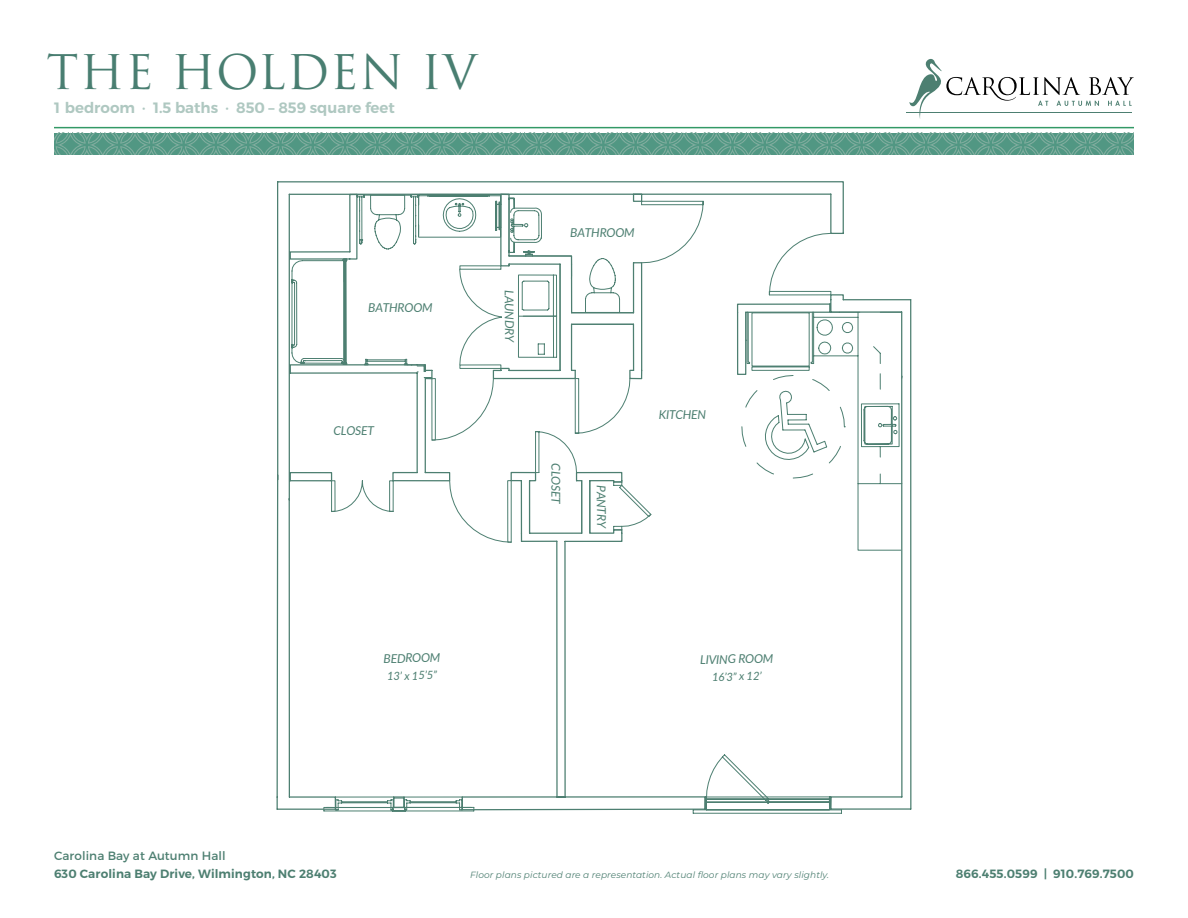
<style>
.page{position:relative;width:1188px;height:918px;background:#fff}
.page>*{position:absolute;margin:0;border:0;box-sizing:border-box;transform-origin:0 0}
.t1{font:46.5px "Trajan Pro";letter-spacing:.025em;color:#497e71}
.t2{font:600 15px "Montserrat";color:#afc8c1}
.t3{font:italic 12.15px "Lato";letter-spacing:-.03em;color:#4d7f71}
.t4{font:600 12px "Montserrat";letter-spacing:.01em;color:#4d7f71}
.t5{font:12px "Montserrat";letter-spacing:.01em;color:#4d7f71}
.t6{font:italic 11.4px "Lato";letter-spacing:-.03em;color:#4d7f71}
.t7{font:italic 9px "Montserrat";letter-spacing:.01em;color:#4d7f71}
</style>
<div class="page">
<hr style="left:54px;top:127px;width:1080px;height:1px;background:#396">
<svg style="left:909px;top:59px;width:225px;height:60px"></svg>
<hr style="left:907px;top:112px;width:225px;height:1px;background:#4d7f71">
<svg style="left:54px;top:133px;width:1080px;height:21px;background:#5e9d8a"></svg>
<svg style="left:277px;top:181px;width:634px;height:630px"></svg>
<h1 class="t1" style="left:46px;top:42px;width:432px">THE HOLDEN IV</h1>
<h2 class="t2" style="left:54px;top:98px;width:342px">1 bedroom · 1.5 baths · 850 – 859 square feet</h2>
<h3 class="t3" style="left:368px;top:299px;width:66px">BATHROOM</h3>
<h3 class="t3" style="left:333px;top:422px;width:42px">CLOSET</h3>
<h3 class="t3" style="left:384px;top:649px;width:59px">BEDROOM</h3>
<p class="t6" style="left:387px;top:667px;width:52px">13’ x 15’5”</p>
<h3 class="t3" style="left:518px;top:290px;width:54px;rotate:90deg">LAUNDRY</h3>
<h3 class="t3" style="left:570px;top:224px;width:66px">BATHROOM</h3>
<h3 class="t3" style="left:565px;top:463px;width:43px;rotate:90deg">CLOSET</h3>
<h3 class="t3" style="left:610px;top:485px;width:45px;rotate:90deg">PANTRY</h3>
<h3 class="t3" style="left:659px;top:406px;width:49px">KITCHEN</h3>
<h3 class="t3" style="left:700px;top:650px;width:75px">LIVING ROOM</h3>
<p class="t6" style="left:712px;top:668px;width:51px">16’3” x 12’</p>
<h3 class="t5" style="left:54px;top:848px;width:173px">Carolina Bay at Autumn Hall</h3>
<h3 class="t4" style="left:54px;top:866px;width:284px">630 Carolina Bay Drive, Wilmington, NC 28403</h3>
<h3 class="t4" style="left:956px;top:866px;width:180px">866.455.0599 | 910.769.7500</h3>
<p class="t7" style="left:470px;top:868px;width:361px">Floor plans pictured are a representation. Actual floor plans may vary slightly.</p>
</div>
